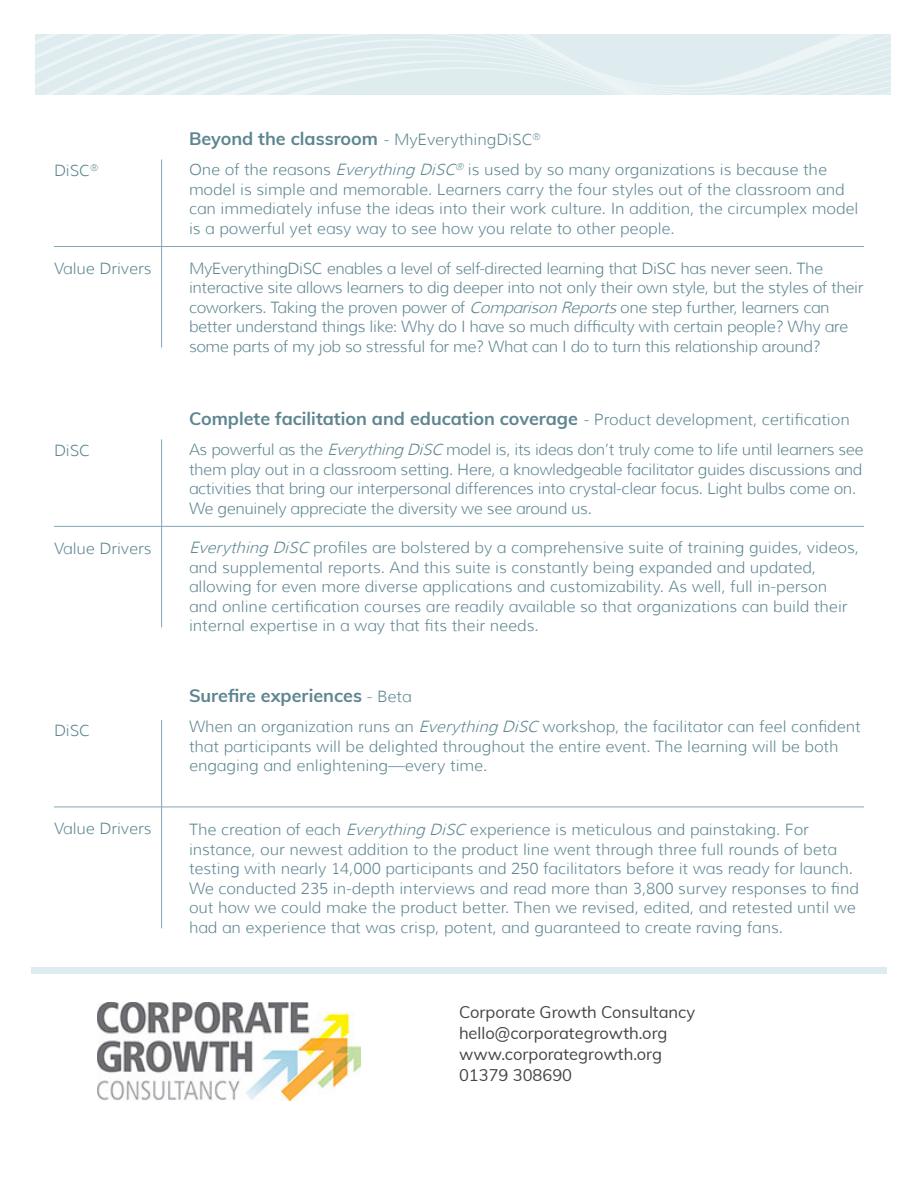
<style>
.page{position:relative;width:918px;height:1188px;background:#fff}
.page>*{position:absolute;margin:0;border:0;box-sizing:border-box;transform-origin:0 0}
.t1{font:700 18px "Muli";color:#5d8590}
.t2{font:16.5px "Muli";color:#424545}
.t3{font:300 15.75px/19.5px "Muli";color:#5d8590}
.t4{font:300 15.75px/19.5px "Muli";letter-spacing:-.02em;color:#5d8590}
.s1{font-weight:300;font-size:15.75px}
.s2{font-style:italic}
</style>
<div class="page">
<svg style="left:36px;top:35px;width:855px;height:6px;background:#e0edf0"></svg>
<svg style="left:36px;top:41px;width:855px;height:53px;background:#e1edf0"></svg>
<div style="left:31px;top:967px;width:856px;height:6px;background:#deecef"></div>
<hr style="left:54px;top:246px;width:810px;height:1px;background:#81a6b4">
<hr style="left:161px;top:160px;width:1px;height:188px;background:#81a6b4">
<hr style="left:54px;top:526px;width:810px;height:1px;background:#81a6b4">
<hr style="left:161px;top:439px;width:1px;height:188px;background:#81a6b4">
<hr style="left:54px;top:807px;width:810px;height:1px;background:#81a6b4">
<hr style="left:161px;top:720px;width:1px;height:208px;background:#81a6b4">
<img style="left:97px;top:1003px;width:264px;height:97px">
<p class="t3" style="left:54px;top:161px;width:46px">DiSC<sup>®</sup></p>
<p class="t3" style="left:54px;top:259px;width:99px">Value Drivers</p>
<p class="t3" style="left:54px;top:440px;width:38px">DiSC</p>
<p class="t3" style="left:54px;top:539px;width:99px">Value Drivers</p>
<p class="t3" style="left:54px;top:721px;width:38px">DiSC</p>
<p class="t3" style="left:54px;top:819px;width:99px">Value Drivers</p>
<p class="t1" style="left:189px;top:126px;width:353px">Beyond the classroom <span class="s1">- MyEverythingDiSC</span><sup>®</sup></p>
<p class="t3" style="left:189px;top:160px;width:671px">One of the reasons <span class="s2">EverythingDiSC</span><sup>®</sup> is used by so many organizations is because the model is simple and memorable. Learners carry the four styles out of the classroom and can immediately infuse the ideas into their work culture. In addition, the circumplex model is a powerful yet easy way to see how you relate to other people.</p>
<p class="t4" style="left:189px;top:258px;width:676px">MyEverythingDiSC enables a level of self-directed learning that DiSC has never seen. The interactive site allows learners to dig deeper into not only their own style, but the styles of their coworkers. Taking the proven power of <span class="s2">ComparisonReports</span>one step further, learners can better understand things like: Why do I have so much difficulty with certain people? Why are some parts of my job so stressful for me? What can I do to turn this relationship around?</p>
<p class="t1" style="left:189px;top:406px;width:662px">Complete facilitation and education coverage <span class="s1">- Product development, certification</span></p>
<p class="t4" style="left:189px;top:440px;width:676px">As powerful as the <span class="s2">EverythingDiSC</span> model is, its ideas don’t truly come to life until learners see them play out in a classroom setting. Here, a knowledgeable facilitator guides discussions and activities that bring our interpersonal differences into crystal-clear focus. Light bulbs come on.<br>We genuinely appreciate the diversity we see around us.</p>
<p class="t3" style="left:189px;top:538px;width:671px"><span class="s2">EverythingDiSC</span> profiles are bolstered by a comprehensive suite of training guides, videos, and supplemental reports. And this suite is constantly being expanded and updated, allowing for even more diverse applications and customizability. As well, full in-person and online certification courses are readily available so that organizations can build their internal expertise in a way that fits their needs.</p>
<p class="t1" style="left:189px;top:683px;width:224px">Surefire experiences <span class="s1">- Beta</span></p>
<p class="t3" style="left:189px;top:717px;width:673px">When an organization runs an <span class="s2">EverythingDiSC</span> workshop, the facilitator can feel confident that participants will be delighted throughout the entire event. The learning will be both engaging and enlightening—every time.</p>
<p class="t3" style="left:189px;top:820px;width:672px">The creation of each <span class="s2">EverythingDiSC</span> experience is meticulous and painstaking. For instance, our newest addition to the product line went through three full rounds of beta testing with nearly 14,000 participants and 250 facilitators before it was ready for launch.<br>We conducted 235 in-depth interviews and read more than 3,800 survey responses to find out how we could make the product better. Then we revised, edited, and retested until we had an experience that was crisp, potent, and guaranteed to create raving fans.</p>
<p class="t2" style="left:459px;top:1000px;width:238px">Corporate Growth Consultancy</p>
<p class="t2" style="left:459px;top:1021px;width:210px">hello@corporategrowth.org</p>
<p class="t2" style="left:459px;top:1042px;width:205px">www.corporategrowth.org</p>
<p class="t2" style="left:459px;top:1063px;width:115px">01379 308690</p>
</div>
